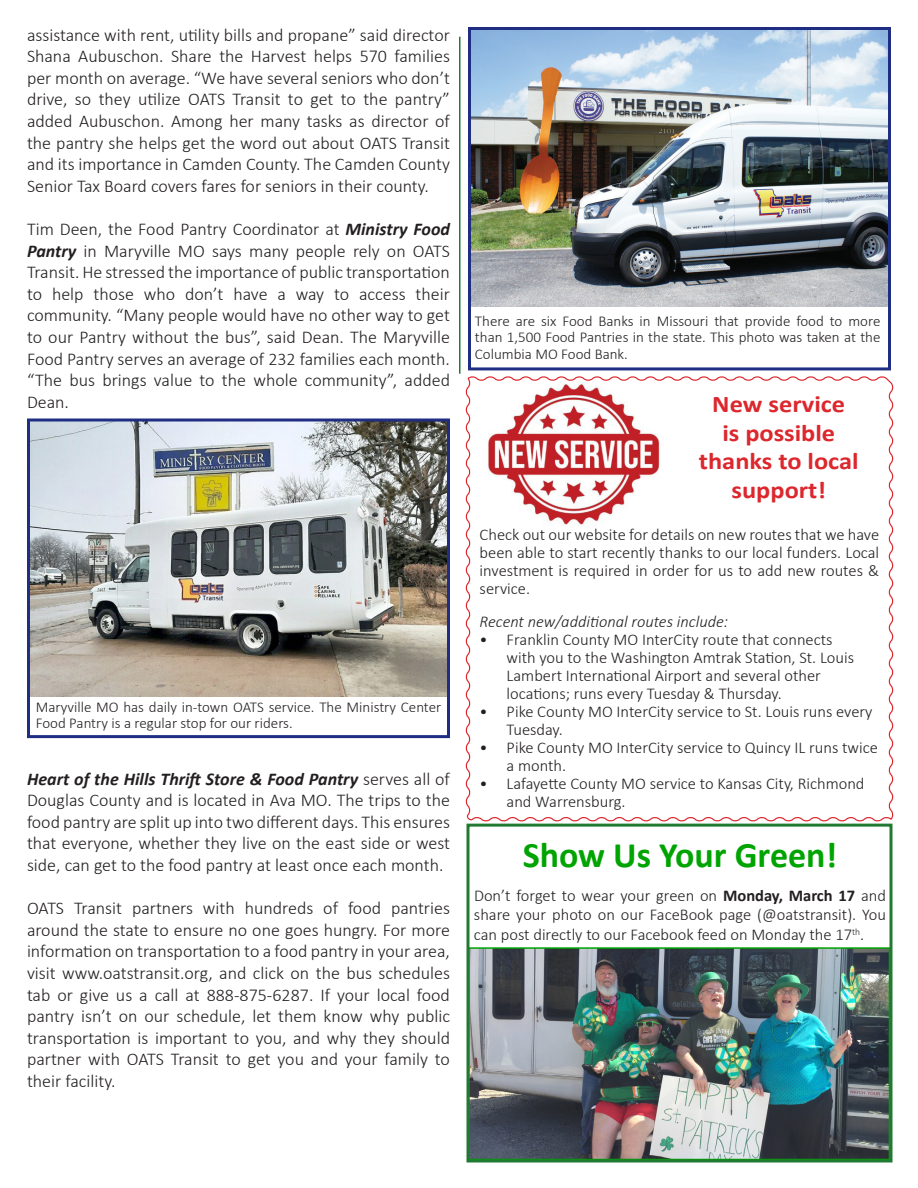
<style>
.page{position:relative;width:918px;height:1188px;background:#fff}
.page>*{position:absolute;margin:0;border:0;box-sizing:border-box;transform-origin:0 0}
.t1{font:700 36px "Calibri";color:#00a402}
.t2{font:700 24px/28.5px "Calibri";color:#dc272d;text-align:center;scale:1.1 1}
.t3{font:300 18px/21.6px "Calibri";color:#231f20;text-align:justify}
.t4{font:300 16.5px/18px "Calibri";color:#231f20}
.t5{font:italic 300 16.5px "Calibri";color:#231f20}
.t6{font:300 15px/16.5px "Calibri";color:#231f20;text-align:justify}
.s1{font-weight:700;font-style:italic}
.s2{font-weight:700}
</style>
<div class="page">
<svg style="left:465px;top:376px;width:429px;height:446px"></svg>
<hr style="left:459px;top:37px;width:1px;height:337px;background:#207a31">
<img style="left:472px;top:31px;width:415px;height:275px">
<div style="left:468px;top:27px;width:423px;height:343px;border:3px solid #1f2d82"></div>
<img style="left:31px;top:422px;width:415px;height:274px">
<div style="left:27px;top:418px;width:423px;height:320px;border:3px solid #1f2d82"></div>
<img style="left:480px;top:382px;width:184px;height:149px">
<img style="left:471px;top:950px;width:416px;height:207px">
<div style="left:468px;top:947px;width:422px;height:213px;border:2px solid #00a402"></div>
<div style="left:466px;top:824px;width:426px;height:338px;border:3px solid #207a31"></div>
<p class="t3" style="left:27px;top:24px;width:425px">assistance with rent, utility bills and propane” said director Shana Aubuschon. Share the Harvest helps 570 families per month on average. “We have several seniors who don’t drive, so they utilize OATS Transit to get to the pantry” added Aubuschon. Among her many tasks as director of the pantry she helps get the word out about OATS Transit and its importance in Camden County. The Camden County Senior Tax Board covers fares for seniors in their county.</p>
<p class="t3" style="left:27px;top:218px;width:425px">Tim Deen, the Food Pantry Coordinator at <span class="s1">Ministry Food Pantry</span> in Maryville MO says many people rely on OATS Transit. He stressed the importance of public transportation to help those who don’t have a way to access their community. “Many people would have no other way to get to our Pantry without the bus”, said Dean. The Maryville Food Pantry serves an average of 232 families each month. “The bus brings value to the whole community”, added Dean.</p>
<p class="t6" style="left:36px;top:698px;width:407px">Maryville MO has daily in-town OATS service. The Ministry Center<br>Food Pantry is a regular stop for our riders.</p>
<p class="t3" style="left:27px;top:768px;width:425px"><span class="s1">Heart of the Hills Thrift Store &amp; Food Pantry</span> serves all of Douglas County and is located in Ava MO. The trips to the food pantry are split up into two different days. This ensures that everyone, whether they live on the east side or west side, can get to the food pantry at least once each month.</p>
<p class="t3" style="left:27px;top:897px;width:425px">OATS Transit partners with hundreds of food pantries around the state to ensure no one goes hungry. For more information on transportation to a food pantry in your area, visit www.oatstransit.org, and click on the bus schedules tab or give us a call at 888-875-6287. If your local food pantry isn’t on our schedule, let them know why public transportation is important to you, and why they should partner with OATS Transit to get you and your family to their facility.</p>
<p class="t6" style="left:475px;top:312px;width:407px">There are six Food Banks in Missouri that provide food to more than 1,500 Food Pantries in the state. This photo was taken at the Columbia MO Food Bank.</p>
<p class="t2" style="left:699px;top:389px;width:147px">New service<br>is possible thanks to local support!</p>
<p class="t4" style="left:480px;top:525px;width:401px;text-align:justify">Check out our website for details on new routes that we have been able to start recently thanks to our local funders. Local investment is required in order for us to add new routes &amp; service.</p>
<p class="t5" style="left:480px;top:611px;width:250px">Recent new/additional routes include:</p>
<p class="t4" style="left:507px;top:630px;width:349px;text-indent:-27px">• Franklin County MO InterCity route that connects with you to the Washington Amtrak Station, St. Louis Lambert International Airport and several other locations; runs every Tuesday &amp; Thursday.</p>
<p class="t4" style="left:507px;top:702px;width:367px;text-indent:-27px">• Pike County MO InterCity service to St. Louis runs every<br>Tuesday.</p>
<p class="t4" style="left:507px;top:738px;width:373px;text-indent:-27px">• Pike County MO InterCity service to Quincy IL runs twice a month.</p>
<p class="t4" style="left:507px;top:774px;width:359px;text-indent:-27px">• Lafayette County MO service to Kansas City, Richmond and Warrensburg.</p>
<p class="t1" style="left:523px;top:830px;width:316px">Show Us Your Green!</p>
<p class="t4" style="left:474px;top:885px;width:414px;line-height:19.8px;text-align:justify">Don’t forget to wear your green on <span class="s2">Monday, March 17</span> and share your photo on our FaceBook page (@oatstransit). You can post directly to our Facebook feed on Monday the 17<sup>th</sup>.</p>
</div>
